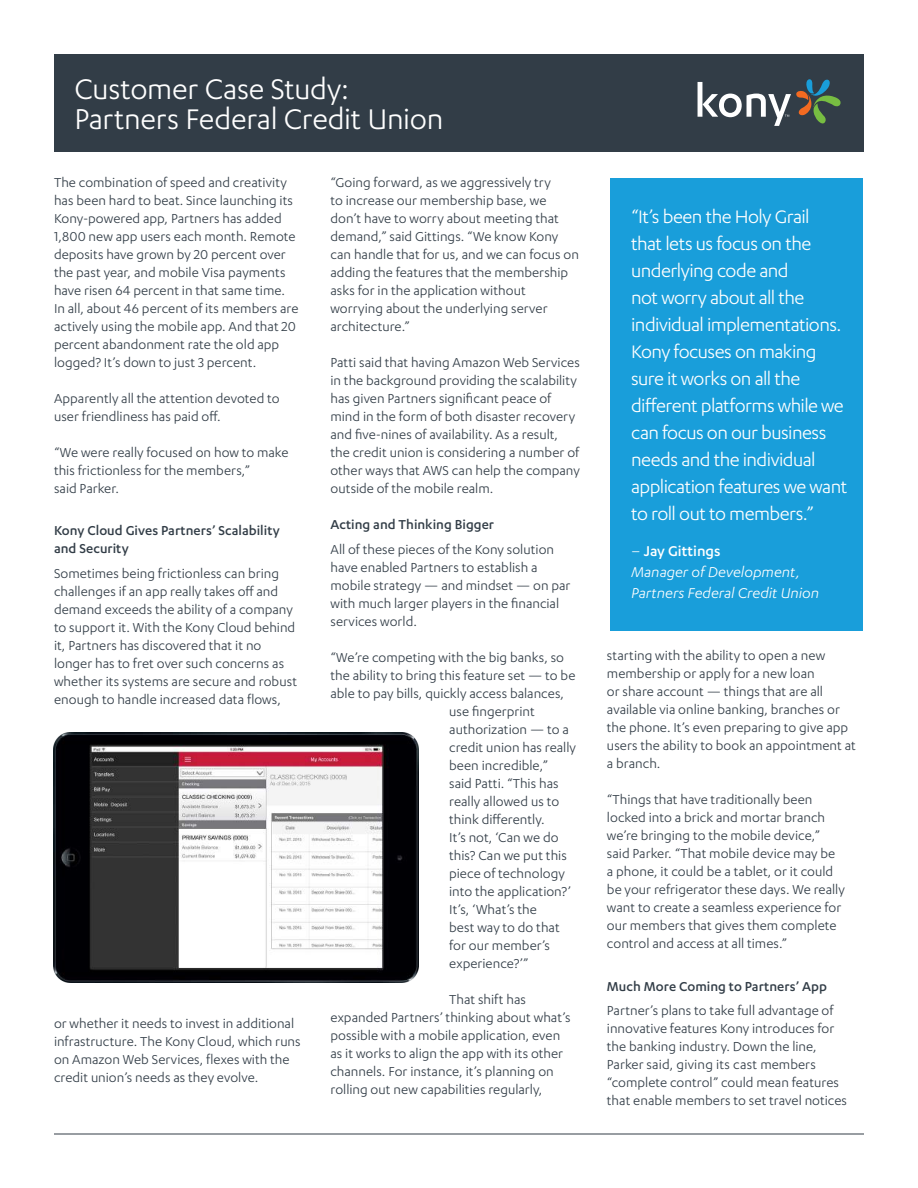
<style>
.page{position:relative;width:918px;height:1188px;background:#fff}
.page>*{position:absolute;margin:0;border:0;box-sizing:border-box;transform-origin:0 0}
.t1{font:33px/30px "Karbon";letter-spacing:-.01em;color:#fff}
.t2{font:21px/27px "Karbon";letter-spacing:-.025em;color:#fff}
.t3{font:italic 16.5px/21px "Karbon";color:#fff}
.t4{font:15px/18px "Karbon";color:#323d47}
.t5{font:500 15px/18px "Karbon";letter-spacing:.005em;color:#323d47}
.s1{font-style:normal}
.s2{font-weight:500;font-style:normal}
</style>
<div class="page">
<hr style="left:54px;top:1134px;width:810px;height:1px;background:#323d47">
<div style="left:54px;top:54px;width:810px;height:97px;background:#323d47"></div>
<svg style="left:698px;top:79px;width:143px;height:47px"></svg>
<img style="left:53px;top:732px;width:366px;height:251px">
<div style="left:610px;top:179px;width:253px;height:452px;background:#199eda"></div>
<h1 class="t1" style="left:75px;top:73px;width:370px">Customer Case Study:<br>Partners Federal Credit Union</h1>
<p class="t4" style="left:54px;top:173px;width:246px">The combination of speed and creativity has been hard to beat. Since launching its Kony-powered app, Partners has added 1,800 new app users each month. Remote deposits have grown by 20 percent over the past year, and mobile Visa payments have risen 64 percent in that same time.<br>In all, about 46 percent of its members are actively using the mobile app. And that 20 percent abandonment rate the old app logged? It’s down to just 3 percent.</p>
<p class="t4" style="left:54px;top:389px;width:227px">Apparently all the attention devoted to user friendliness has paid off.</p>
<p class="t4" style="left:54px;top:443px;width:236px">“We were really focused on how to make this frictionless for the members,”<br>said Parker.</p>
<p class="t5" style="left:54px;top:521px;width:227px">Kony Cloud Gives Partners’ Scalability and Security</p>
<p class="t4" style="left:54px;top:564px;width:245px">Sometimes being frictionless can bring challenges if an app really takes off and demand exceeds the ability of a company to support it. With the Kony Cloud behind it, Partners has discovered that it no longer has to fret over such concerns as whether its systems are secure and robust enough to handle increased data flows,</p>
<p class="t4" style="left:54px;top:1014px;width:248px">or whether it needs to invest in additional infrastructure. The Kony Cloud, which runs on Amazon Web Services, flexes with the credit union’s needs as they evolve.</p>
<p class="t4" style="left:330px;top:173px;width:250px">“Going forward, as we aggressively try<br>to increase our membership base, we don’t have to worry about meeting that demand,” said Gittings. “We know Kony can handle that for us, and we can focus on adding the features that the membership asks for in the application without worrying about the underlying server architecture.”</p>
<p class="t4" style="left:330px;top:353px;width:251px">Patti said that having Amazon Web Services in the background providing the scalability has given Partners significant peace of mind in the form of both disaster recovery and five-nines of availability. As a result, the credit union is considering a number of other ways that AWS can help the company outside of the mobile realm.</p>
<p class="t5" style="left:330px;top:515px;width:165px">Acting and Thinking Bigger</p>
<p class="t4" style="left:330px;top:540px;width:242px">All of these pieces of the Kony solution have enabled Partners to establish a mobile strategy — and mindset — on par with much larger players in the financial services world.</p>
<p class="t4" style="left:330px;top:648px;width:235px">“We’re competing with the big banks, so</p>
<p class="t4" style="left:330px;top:666px;width:246px">the ability to bring this feature set — to be</p>
<p class="t4" style="left:330px;top:684px;width:235px">able to pay bills, quickly access balances,</p>
<p class="t4" style="left:449px;top:702px;width:87px">use fingerprint</p>
<p class="t4" style="left:449px;top:720px;width:121px">authorization — to a</p>
<p class="t4" style="left:449px;top:738px;width:128px">credit union has really</p>
<p class="t4" style="left:449px;top:756px;width:100px">been incredible,”</p>
<p class="t4" style="left:449px;top:774px;width:111px">said Patti. “This has</p>
<p class="t4" style="left:449px;top:792px;width:112px">really allowed us to</p>
<p class="t4" style="left:449px;top:810px;width:97px">think differently.</p>
<p class="t4" style="left:449px;top:828px;width:111px">It’s not, ‘Can we do</p>
<p class="t4" style="left:449px;top:846px;width:119px">this? Can we put this</p>
<p class="t4" style="left:449px;top:864px;width:117px">piece of technology</p>
<p class="t4" style="left:449px;top:882px;width:123px">into the application?’</p>
<p class="t4" style="left:449px;top:900px;width:89px">It’s, ‘What’s the</p>
<p class="t4" style="left:449px;top:918px;width:112px">best way to do that</p>
<p class="t4" style="left:449px;top:936px;width:102px">for our member’s</p>
<p class="t4" style="left:449px;top:954px;width:81px">experience?’”</p>
<p class="t4" style="left:330px;top:990px;width:242px;text-indent:119px">That shift has expanded Partners’ thinking about what’s possible with a mobile application, even as it works to align the app with its other channels. For instance, it’s planning on rolling out new capabilities regularly,</p>
<p class="t2" style="left:631px;top:202px;width:218px">“It’s been the Holy Grail<br>that lets us focus on the underlying code and<br>not worry about all the individual implementations.<br>Kony focuses on making sure it works on all the different platforms while we can focus on our business needs and the individual application features we want to roll out to members.”</p>
<p class="t3" style="left:631px;top:540px;width:190px"><span class="s1">–</span> <span class="s2">Jay Gittings<br></span>Manager of Development,<br>Partners Federal Credit Union</p>
<p class="t4" style="left:607px;top:646px;width:251px">starting with the ability to open a new membership or apply for a new loan<br>or share account — things that are all available via online banking, branches or the phone. It’s even preparing to give app users the ability to book an appointment at a branch.</p>
<p class="t4" style="left:607px;top:790px;width:239px">“Things that have traditionally been locked into a brick and mortar branch we’re bringing to the mobile device,” said Parker. “That mobile device may be a phone, it could be a tablet, or it could be your refrigerator these days. We really want to create a seamless experience for our members that gives them complete control and access at all times.”</p>
<p class="t5" style="left:607px;top:977px;width:222px">Much More Coming to Partners’ App</p>
<p class="t4" style="left:607px;top:1001px;width:242px">Partner’s plans to take full advantage of innovative features Kony introduces for the banking industry. Down the line, Parker said, giving its cast members “complete control” could mean features that enable members to set travel notices</p>
</div>
